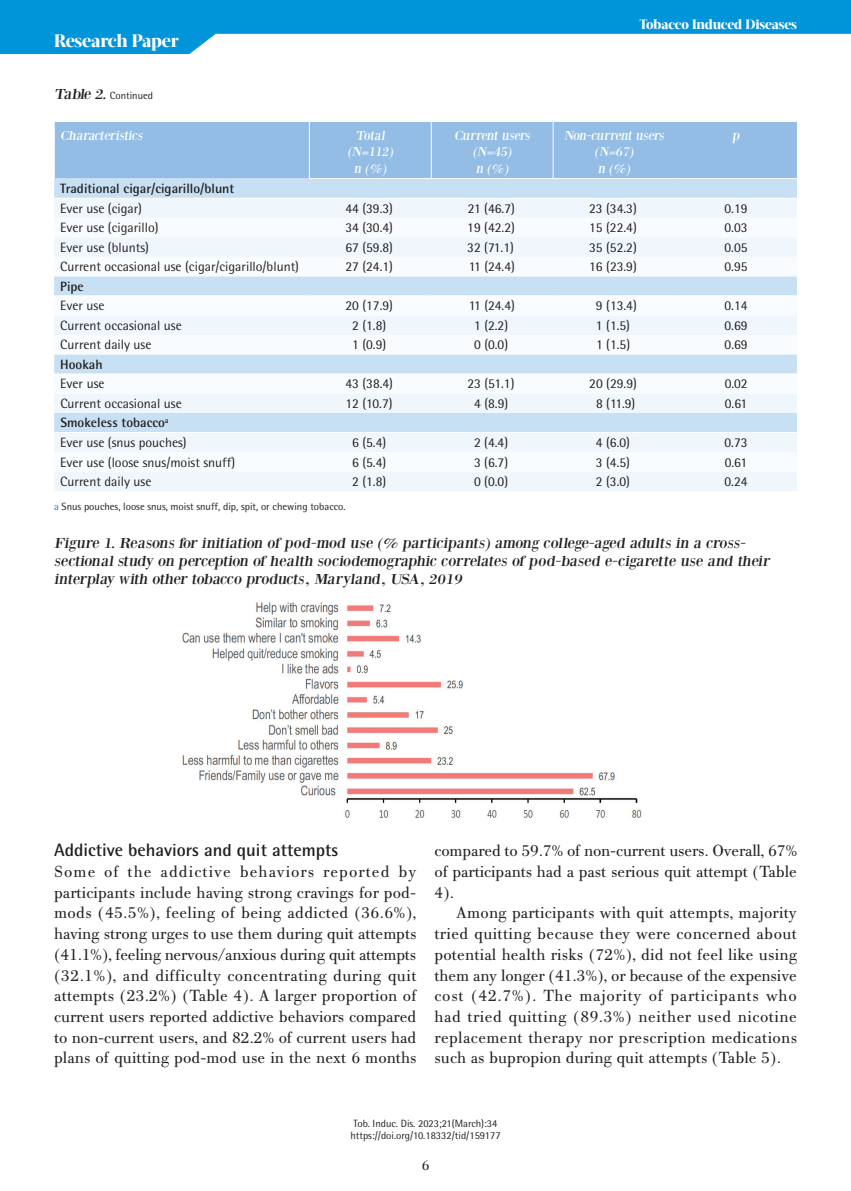
<style>
.page{position:relative;width:851px;height:1191px;background:#fff}
.page>*{position:absolute;margin:0;border:0;box-sizing:border-box;transform-origin:0 0}
.t1{font:700 18px "Rotis Semi Sans Hel";color:#231f20}
.t2{font:800 18px "Acta Display W04";letter-spacing:-.01em;color:#fff}
.t3{font:17.25px/20.7px "PF Bodoni Text";color:#231f20;text-align:justify}
.t4{font:15px/18px "Bodoni XT";color:#231f20;scale:1.1 1}
.t5{font:15px "PF Bodoni Text";color:#231f20}
.t6{font:13.5px/19.5px "Rotis Semi Sans Hel";color:#231f20}
.t7{font:13.5px/16.2px "Bodoni XT";color:#fff;text-align:center}
.t8{font:700 13.5px "Rotis Semi Sans Hel";color:#231f20}
.t9{font:800 13.5px "Acta Display W04";letter-spacing:-.01em;color:#fff}
.t10{font:10.5px/12.6px "Rotis Semi Sans Hel";color:#231f20}
.s1{font-family:"Bodoni XT";font-size:15px}
.s2{font-weight:700}
.s3{color:#0095d9}
</style>
<div class="page">
<svg style="left:0;top:0;width:850px;height:54px;fill:#0095d9"></svg>
<div style="left:55px;top:122px;width:741px;height:56px;background:#93bde5"></div>
<div style="left:54px;top:178px;width:742px;height:20px;background:#c7e0f3"></div>
<div style="left:54px;top:199px;width:742px;height:292px;background:#f0f7fc"></div>
<svg style="left:54px;top:218px;width:742px;height:253px"></svg>
<hr style="left:309px;top:178px;width:122px;height:1px;background:#fff">
<hr style="left:431px;top:178px;width:122px;height:1px;background:#fff">
<hr style="left:553px;top:178px;width:122px;height:1px;background:#fff">
<hr style="left:675px;top:178px;width:121px;height:1px;background:#fff">
<hr style="left:309px;top:122px;width:1px;height:56px;background:#fff">
<hr style="left:431px;top:122px;width:1px;height:56px;background:#fff">
<hr style="left:553px;top:122px;width:1px;height:56px;background:#fff">
<hr style="left:54px;top:296px;width:255px;height:1px;background:#fff">
<hr style="left:309px;top:296px;width:122px;height:1px;background:#fff">
<hr style="left:431px;top:296px;width:122px;height:1px;background:#fff">
<hr style="left:553px;top:296px;width:122px;height:1px;background:#fff">
<hr style="left:675px;top:296px;width:121px;height:1px;background:#fff">
<hr style="left:54px;top:374px;width:255px;height:1px;background:#fff">
<hr style="left:309px;top:374px;width:122px;height:1px;background:#fff">
<hr style="left:431px;top:374px;width:122px;height:1px;background:#fff">
<hr style="left:553px;top:374px;width:122px;height:1px;background:#fff">
<hr style="left:675px;top:374px;width:121px;height:1px;background:#fff">
<hr style="left:54px;top:432px;width:255px;height:1px;background:#fff">
<hr style="left:309px;top:432px;width:122px;height:1px;background:#fff">
<hr style="left:431px;top:432px;width:122px;height:1px;background:#fff">
<hr style="left:553px;top:432px;width:122px;height:1px;background:#fff">
<hr style="left:675px;top:432px;width:121px;height:1px;background:#fff">
<img style="left:182px;top:602px;width:460px;height:216px">
<p class="t2" style="left:54px;top:30px;width:126px">Research Paper</p>
<p class="t9" style="left:639px;top:17px;width:159px">Tobacco Induced Diseases</p>
<p class="t10" style="left:54px;top:89px;width:101px"><span class="s1">Table 2.</span> Continued</p>
<p class="t7" style="left:60px;top:127px;width:86px">Characteristics</p>
<p class="t7" style="left:347px;top:127px;width:49px">Total (N=112) n (%)</p>
<p class="t7" style="left:454px;top:127px;width:80px">Current users (N=45)<br>n (%)</p>
<p class="t7" style="left:564px;top:127px;width:104px">Non-current users (N=67)<br>n (%)</p>
<p class="t7" style="left:732px;top:127px;width:11px">p</p>
<p class="t8" style="left:60px;top:180px;width:175px">Traditional cigar/cigarillo/blunt</p>
<p class="t6" style="left:60px;top:198px;width:83px">Ever use (cigar)</p>
<p class="t6" style="left:345px;top:198px;width:49px">44 (39.3)</p>
<p class="t6" style="left:467px;top:198px;width:49px">21 (46.7)</p>
<p class="t6" style="left:589px;top:198px;width:49px">23 (34.3)</p>
<p class="t6" style="left:724px;top:198px;width:25px">0.19</p>
<p class="t6" style="left:60px;top:218px;width:100px">Ever use (cigarillo)</p>
<p class="t6" style="left:345px;top:218px;width:49px">34 (30.4)</p>
<p class="t6" style="left:467px;top:218px;width:49px">19 (42.2)</p>
<p class="t6" style="left:589px;top:218px;width:49px">15 (22.4)</p>
<p class="t6" style="left:724px;top:218px;width:25px">0.03</p>
<p class="t6" style="left:60px;top:237px;width:90px">Ever use (blunts)</p>
<p class="t6" style="left:345px;top:237px;width:49px">67 (59.8)</p>
<p class="t6" style="left:467px;top:237px;width:48px">32 (71.1)</p>
<p class="t6" style="left:589px;top:237px;width:49px">35 (52.2)</p>
<p class="t6" style="left:724px;top:237px;width:25px">0.05</p>
<p class="t6" style="left:60px;top:257px;width:240px">Current occasional use (cigar/cigarillo/blunt)</p>
<p class="t6" style="left:345px;top:257px;width:49px">27 (24.1)</p>
<p class="t6" style="left:468px;top:257px;width:48px">11 (24.4)</p>
<p class="t6" style="left:589px;top:257px;width:49px">16 (23.9)</p>
<p class="t6" style="left:724px;top:257px;width:25px">0.95</p>
<p class="t8" style="left:60px;top:278px;width:25px">Pipe</p>
<p class="t6" style="left:60px;top:296px;width:46px">Ever use</p>
<p class="t6" style="left:345px;top:296px;width:49px">20 (17.9)</p>
<p class="t6" style="left:468px;top:296px;width:48px">11 (24.4)</p>
<p class="t6" style="left:596px;top:296px;width:42px">9 (13.4)</p>
<p class="t6" style="left:724px;top:296px;width:25px">0.14</p>
<p class="t6" style="left:60px;top:315px;width:123px">Current occasional use</p>
<p class="t6" style="left:352px;top:315px;width:36px">2 (1.8)</p>
<p class="t6" style="left:474px;top:315px;width:36px">1 (2.2)</p>
<p class="t6" style="left:596px;top:315px;width:36px">1 (1.5)</p>
<p class="t6" style="left:724px;top:315px;width:25px">0.69</p>
<p class="t6" style="left:60px;top:335px;width:93px">Current daily use</p>
<p class="t6" style="left:352px;top:335px;width:36px">1 (0.9)</p>
<p class="t6" style="left:474px;top:335px;width:36px">0 (0.0)</p>
<p class="t6" style="left:596px;top:335px;width:36px">1 (1.5)</p>
<p class="t6" style="left:724px;top:335px;width:25px">0.69</p>
<p class="t8" style="left:60px;top:356px;width:44px">Hookah</p>
<p class="t6" style="left:60px;top:374px;width:46px">Ever use</p>
<p class="t6" style="left:345px;top:374px;width:49px">43 (38.4)</p>
<p class="t6" style="left:467px;top:374px;width:49px">23 (51.1)</p>
<p class="t6" style="left:589px;top:374px;width:49px">20 (29.9)</p>
<p class="t6" style="left:724px;top:374px;width:24px">0.02</p>
<p class="t6" style="left:60px;top:393px;width:123px">Current occasional use</p>
<p class="t6" style="left:345px;top:393px;width:49px">12 (10.7)</p>
<p class="t6" style="left:474px;top:393px;width:36px">4 (8.9)</p>
<p class="t6" style="left:596px;top:393px;width:41px">8 (11.9)</p>
<p class="t6" style="left:724px;top:393px;width:24px">0.61</p>
<p class="t6" style="left:60px;top:413px;width:128px"><span class="s2">Smokeless tobacco</span><sup>a<br></sup>Ever use (snus pouches)</p>
<p class="t6" style="left:352px;top:432px;width:36px">6 (5.4)</p>
<p class="t6" style="left:474px;top:432px;width:36px">2 (4.4)</p>
<p class="t6" style="left:596px;top:432px;width:36px">4 (6.0)</p>
<p class="t6" style="left:724px;top:432px;width:25px">0.73</p>
<p class="t6" style="left:60px;top:452px;width:176px">Ever use (loose snus/moist snuff)</p>
<p class="t6" style="left:352px;top:452px;width:36px">6 (5.4)</p>
<p class="t6" style="left:474px;top:452px;width:36px">3 (6.7)</p>
<p class="t6" style="left:596px;top:452px;width:36px">3 (4.5)</p>
<p class="t6" style="left:724px;top:452px;width:24px">0.61</p>
<p class="t6" style="left:60px;top:471px;width:93px">Current daily use</p>
<p class="t6" style="left:352px;top:471px;width:36px">2 (1.8)</p>
<p class="t6" style="left:474px;top:471px;width:36px">0 (0.0)</p>
<p class="t6" style="left:596px;top:471px;width:36px">2 (3.0)</p>
<p class="t6" style="left:724px;top:471px;width:25px">0.24</p>
<p class="t10" style="left:54px;top:500px;width:293px"><span class="s3">a</span> Snus pouches, loose snus, moist snuff, dip, spit, or chewing tobacco.</p>
<p class="t4" style="left:54px;top:534px;width:654px">Figure 1. Reasons for initiation of pod-mod use (% participants) among college-aged adults in a cross&shy;sectional study on perception of health sociodemographic correlates of pod-based e-cigarette use and their interplay with other tobacco products, Maryland, USA, 2019</p>
<p class="t1" style="left:54px;top:839px;width:286px">Addictive behaviors and quit attempts</p>
<p class="t3" style="left:54px;top:861px;width:364px">Some of the addictive behaviors reported by participants include having strong cravings for pod&shy;mods (45.5%), feeling of being addicted (36.6%), having strong urges to use them during quit attempts (41.1%), feeling nervous/anxious during quit attempts (32.1%), and difficulty concentrating during quit attempts (23.2%) (Table 4). A larger proportion of current users reported addictive behaviors compared to non-current users, and 82.2% of current users had plans of quitting pod-mod use in the next 6 months</p>
<p class="t3" style="left:434px;top:840px;width:364px">compared to 59.7% of non-current users. Overall, 67% of participants had a past serious quit attempt (Table 4).</p>
<p class="t3" style="left:434px;top:902px;width:364px;text-indent:22px">Among participants with quit attempts, majority tried quitting because they were concerned about potential health risks (72%), did not feel like using them any longer (41.3%), or because of the expensive cost (42.7%). The majority of participants who had tried quitting (89.3%) neither used nicotine replacement therapy nor prescription medications such as bupropion during quit attempts (Table 5).</p>
<p class="t10" style="left:350px;top:1116px;width:152px">Tob. Induc. Dis. 2023;21(March):34 https://doi.org/10.18332/tid/159177</p>
<p class="t5" style="left:421px;top:1156px;width:9px">6</p>
</div>
